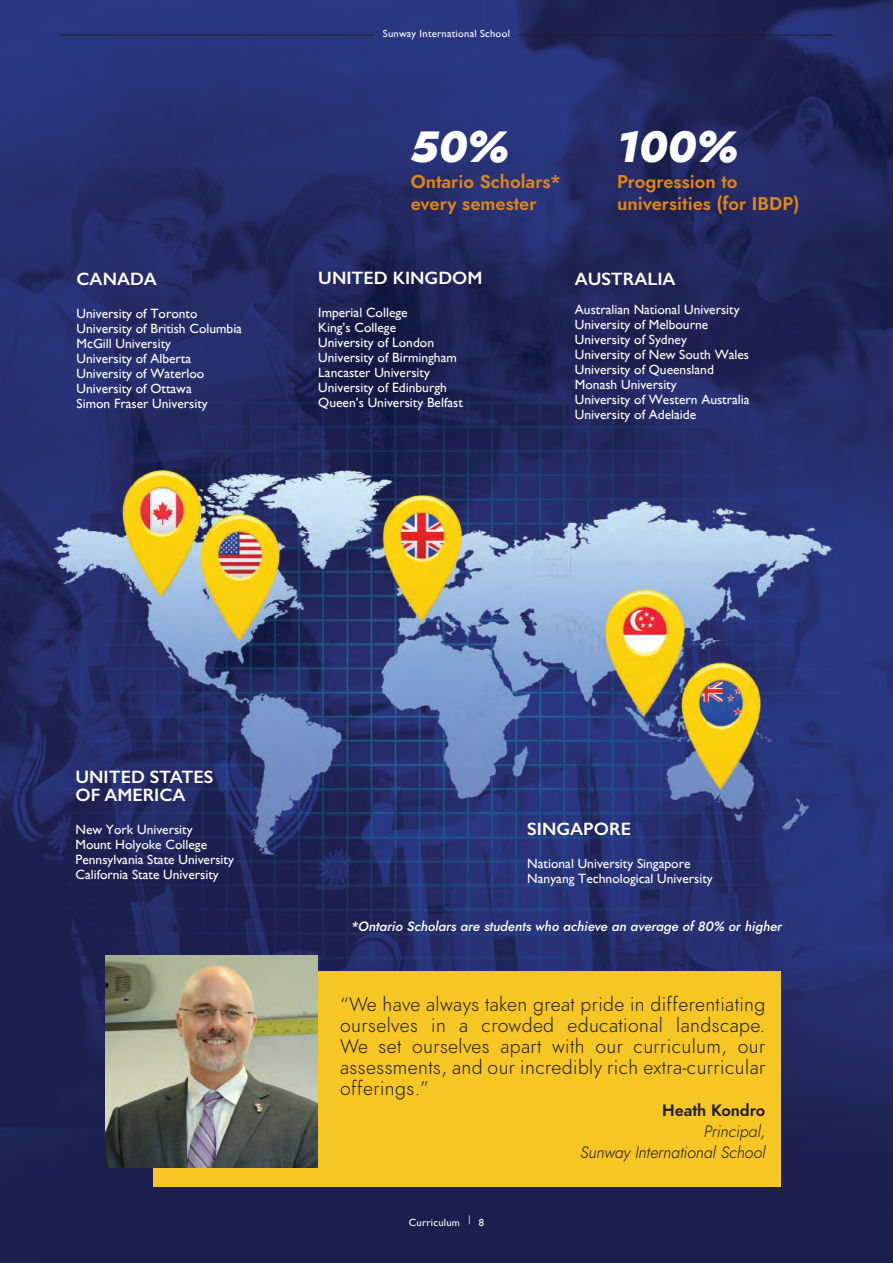
<style>
.page{position:relative;width:893px;height:1263px;background:#fff}
.page>*{position:absolute;margin:0;border:0;box-sizing:border-box;transform-origin:0 0}
.t1{font:italic 800 43.65px "Jost";color:#fff}
.t2{font:300 19.5px/21px "Jost";letter-spacing:.02em;color:#231f20;text-align:justify}
.t3{font:18.45px/22.5px "Jost Semi";color:#df8619}
.t4{font:600 18px/18px "Gill Sans";color:#fff}
.t5{font:italic 300 16.5px/21px "Jost";letter-spacing:-.005em;color:#231f20;text-align:right}
.t6{font:16.5px "Jost Semi";letter-spacing:-.005em;color:#231f20}
.t7{font:13.5px/15px "Gill Sans";color:#fff}
.t8{font:italic 500 13.5px "Jost";color:#fff}
.t9{font:10.5px "Gill Sans";letter-spacing:.025em;color:#fff}
</style>
<div class="page">
<img style="left:0;top:0;width:893px;height:1263px">
<div style="left:153px;top:971px;width:628px;height:215px;background:#f6c724"></div>
<img style="left:105px;top:955px;width:213px;height:213px">
<hr style="left:60px;top:35px;width:314px;height:1px;background:#231f20">
<hr style="left:519px;top:35px;width:314px;height:1px;background:#231f20">
<h3 class="t4" style="left:77px;top:270px;width:82px">CANADA</h3>
<p class="t7" style="left:77px;top:306px;width:167px">University of Toronto<br>University of British Columbia<br>McGill University<br>University of Alberta<br>University of Waterloo<br>University of Ottawa<br>Simon Fraser University</p>
<p class="t9" style="left:383px;top:27px;width:129px">Sunway International School</p>
<h1 class="t1" style="left:410px;top:116px;width:100px">50%</h1>
<h1 class="t1" style="left:616px;top:116px;width:123px">100%</h1>
<h3 class="t3" style="left:617px;top:170px;width:184px">Progression to universities (for IBDP)</h3>
<h3 class="t3" style="left:411px;top:170px;width:152px">Ontario Scholars* every semester</h3>
<h3 class="t4" style="left:318px;top:269px;width:166px">UNITED KINGDOM</h3>
<p class="t7" style="left:318px;top:305px;width:146px">Imperial College<br>King’s College<br>University of London<br>University of Birmingham<br>Lancaster University<br>University of Edinburgh<br>Queen’s University Belfast</p>
<h3 class="t4" style="left:575px;top:270px;width:102px">AUSTRALIA</h3>
<p class="t7" style="left:575px;top:302px;width:176px">Australian National University<br>University of Melbourne<br>University of Sydney<br>University of New South Wales<br>University of Queensland<br>Monash University<br>University of Western Australia<br>University of Adelaide</p>
<h3 class="t4" style="left:75px;top:768px;width:139px">UNITED STATES<br>OF AMERICA</h3>
<p class="t7" style="left:75px;top:822px;width:160px">New York University<br>Mount Holyoke College<br>Pennsylvania State University<br>California State University</p>
<h3 class="t4" style="left:527px;top:820px;width:105px">SINGAPORE</h3>
<p class="t7" style="left:527px;top:856px;width:187px">National University Singapore<br>Nanyang Technological University</p>
<p class="t8" style="left:351px;top:917px;width:433px">*Ontario Scholars are students who achieve an average of 80% or higher</p>
<h2 class="t2" style="left:340px;top:994px;width:427px">“We have always taken great pride in differentiating ourselves in a crowded educational landscape.<br>We set ourselves apart with our curriculum, our assessments, and our incredibly rich extra-curricular offerings.”</h2>
<p class="t6" style="left:662px;top:1099px;width:105px">Heath Kondro</p>
<p class="t5" style="left:580px;top:1121px;width:187px">Principal,<br>Sunway International School</p>
<p class="t9" style="left:409px;top:1216px;width:77px">Curriculum | 8</p>
</div>
